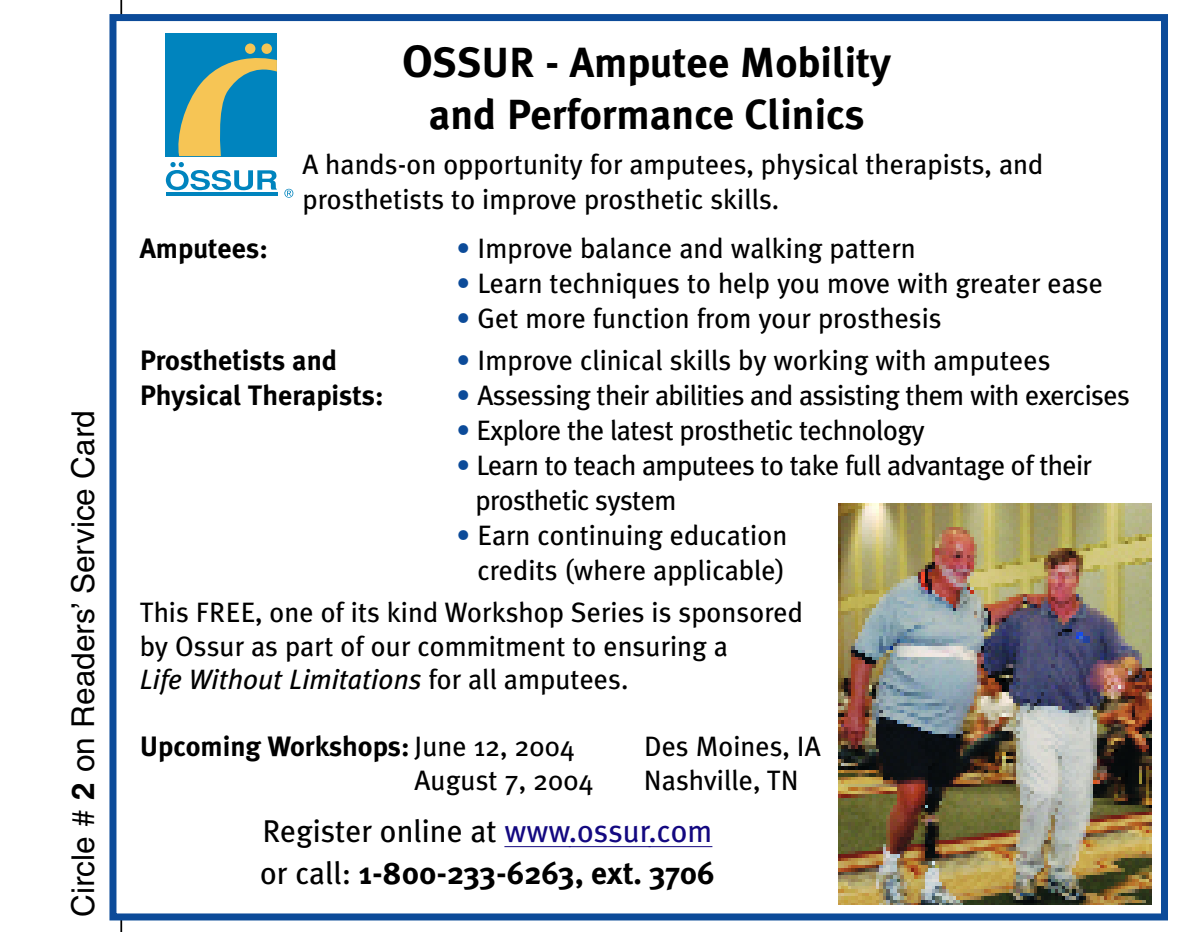
<style>
.page{position:relative;width:1181px;height:932px;background:#fff}
.page>*{position:absolute;margin:0;border:0;box-sizing:border-box;transform-origin:0 0}
.t1{font:700 42px/51.8px "Meta Plus";color:#000;text-align:center}
.t2{font:31.5px/42px "Meta Plus";color:#000}
.t3{font:31.5px "Helvetica";color:#000}
.t4{font:28px/35px "Meta Plus";color:#000}
.t5{font:28px/35px "Meta Plus";letter-spacing:-.02em;color:#000}
.t6{font:700 28px "Meta Plus";color:#000}
.s1{font-weight:700}
.s2{font-size:45.5px}
.s3{color:#0c4b99}
.s4{font-style:italic}
.s5{font-weight:400}
.s6{color:#130880}
</style>
<div class="page">
<hr style="left:120px;top:0;width:2px;height:931px;background:#000">
<div style="left:116px;top:21px;width:1044px;height:892px;background:#fff"></div>
<div style="left:109px;top:14px;width:1058px;height:906px;border:7px solid #0c4b99"></div>
<hr style="left:504px;top:845px;width:66px;height:1px;background:#130880">
<hr style="left:568px;top:845px;width:82px;height:1px;background:#130880">
<hr style="left:648px;top:845px;width:64px;height:1px;background:#130880">
<img style="left:838px;top:503px;width:313px;height:401px">
<div style="left:166px;top:33px;width:111px;height:123px;background:#0084be"></div>
<svg style="left:178px;top:48px;width:99px;height:108px"></svg>
<div style="left:245px;top:43px;width:10px;height:11px;background:#f6c555;border-radius:50%"></div>
<div style="left:261px;top:43px;width:11px;height:11px;background:#f6c555;border-radius:50%"></div>
<hr style="left:166px;top:192px;width:111px;height:3px;background:#0084be">
<svg style="left:166px;top:162px;width:111px;height:28px"></svg>
<svg style="left:284px;top:189px;width:9px;height:9px"></svg>
<p class="t3" style="left:71px;top:916px;width:508px;rotate:-90deg">Circle # <span class="s1">2</span> on Readers’ Service Card</p>
<h1 class="t1" style="left:402px;top:37px;width:490px"><span class="s2">O</span>SSUR - Amputee Mobility and Performance Clinics</h1>
<p class="t4" style="left:302px;top:146px;width:742px">A hands-on opportunity for amputees, physical therapists, and prosthetists to improve prosthetic skills.</p>
<p class="t6" style="left:140px;top:231px;width:130px">Amputees:</p>
<p class="t4" style="left:456px;top:230px;width:461px"><span class="s3">•</span> Improve balance and walking pattern</p>
<p class="t4" style="left:456px;top:265px;width:648px"><span class="s3">•</span> Learn techniques to help you move with greater ease</p>
<p class="t4" style="left:456px;top:300px;width:486px"><span class="s3">•</span> Get more function from your prosthesis</p>
<p class="t6" style="left:140px;top:343px;width:199px">Prosthetists and</p>
<p class="t4" style="left:456px;top:342px;width:595px"><span class="s3">•</span> Improve clinical skills by working with amputees</p>
<p class="t6" style="left:140px;top:378px;width:245px">Physical Therapists:</p>
<p class="t5" style="left:456px;top:377px;width:674px"><span class="s3">•</span> Assessing their abilities and assisting them with exercises</p>
<p class="t5" style="left:456px;top:412px;width:469px"><span class="s3">•</span> Explore the latest prosthetic technology</p>
<p class="t5" style="left:475px;top:447px;width:618px;text-indent:-19px"><span class="s3">•</span> Learn to teach amputees to take full advantage of their prosthetic system</p>
<p class="t4" style="left:456px;top:517px;width:332px;text-align:right"><span class="s3">•</span> Earn continuing education credits (where applicable)</p>
<p class="t4" style="left:140px;top:595px;width:665px;line-height:33.6px">This FREE, one of its kind Workshop Series is sponsored by Ossur as part of our commitment to ensuring a<br><span class="s4">Life Without Limitations</span> for all amputees.</p>
<p class="t6" style="left:140px;top:729px;width:436px">Upcoming Workshops: <span class="s5">June 12, 2004</span></p>
<p class="t4" style="left:644px;top:728px;width:178px">Des Moines, IA</p>
<p class="t4" style="left:414px;top:762px;width:180px">August 7, 2004</p>
<p class="t4" style="left:644px;top:762px;width:156px">Nashville, TN</p>
<p class="t2" style="left:260px;top:809px;width:456px">Register online at <span class="s6">www.ossur.com </span>or call: <span class="s1">1-800-233-6263, ext. 3706</span></p>
</div>
